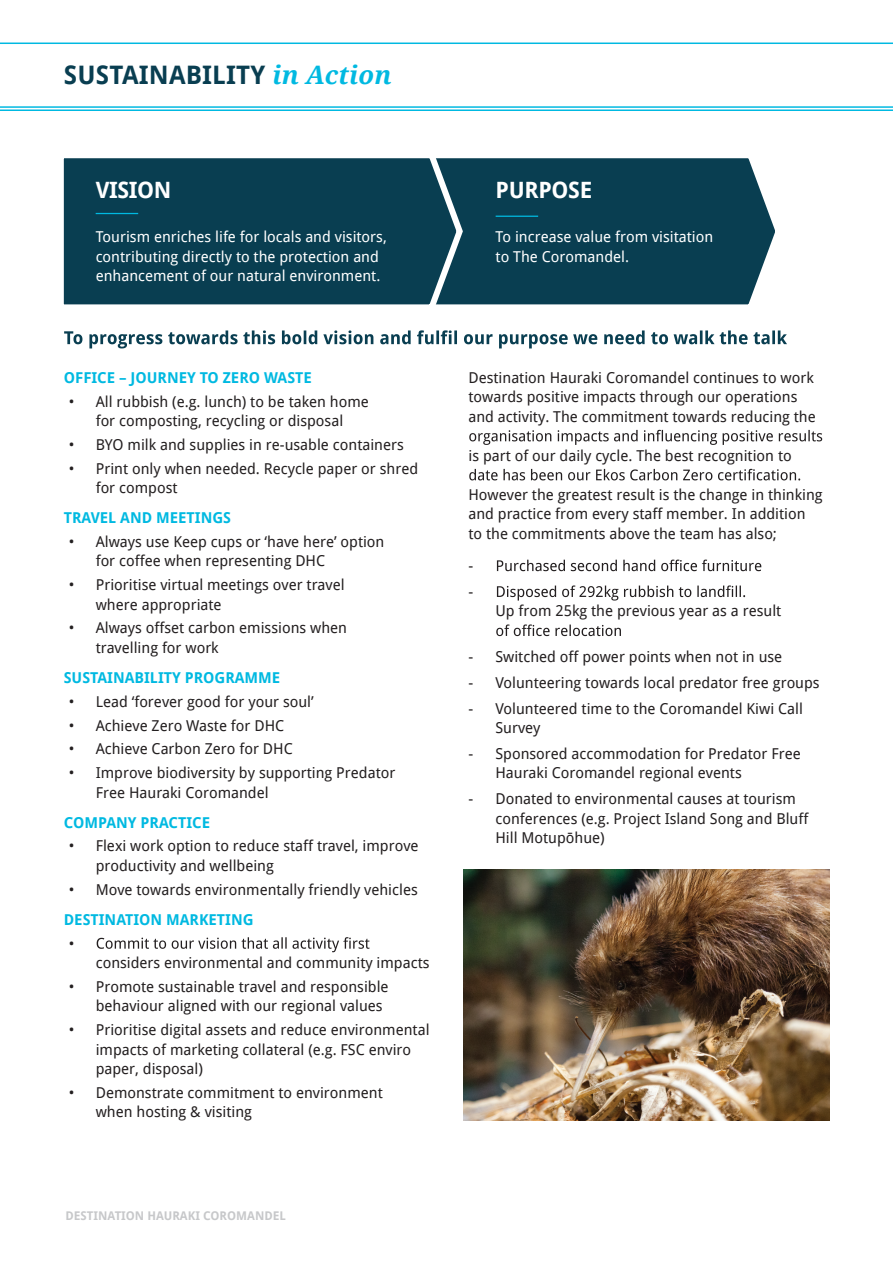
<style>
.page{position:relative;width:893px;height:1263px;background:#fff}
.page>*{position:absolute;margin:0;border:0;box-sizing:border-box;transform-origin:0 0}
.t1{font:700 25.5px "Droid Sans";letter-spacing:.005em;color:#093e51}
.t2{font:700 22.5px "Droid Sans";letter-spacing:-.015em;color:#fff}
.t3{font:15px/19.5px "Droid Sans";color:#231f20}
.t4{font:15px/19.5px "Droid Sans";color:#fff}
.t5{font:700 15px "Droid Sans";color:#00b9e1}
.t6{font:700 12px "Droid Sans";color:#c7c8ca}
.s1{font-family:"Droid Serif";font-style:italic;color:#00b9e1}
</style>
<div class="page">
<hr style="left:0;top:106px;width:893px;height:2px;background:#00b9e1">
<hr style="left:0;top:109px;width:893px;height:2px;background:#00b9e1">
<hr style="left:0;top:43px;width:893px;height:1px;background:#00b9e1">
<svg style="left:64px;top:330px;width:723px;height:18px"></svg>
<div style="left:466px;top:158px;width:309px;height:147px;background:#093e51"></div>
<hr style="left:496px;top:216px;width:42px;height:1px;background:#00b9e1">
<div style="left:63px;top:158px;width:403px;height:147px;background:#093e51"></div>
<hr style="left:96px;top:213px;width:42px;height:1px;background:#00b9e1">
<svg style="left:97px;top:937px;width:272px;height:15px"></svg>
<svg style="left:469px;top:430px;width:353px;height:15px"></svg>
<svg style="left:469px;top:469px;width:331px;height:11px"></svg>
<svg style="left:497px;top:560px;width:264px;height:11px"></svg>
<svg style="left:497px;top:585px;width:248px;height:15px"></svg>
<svg style="left:496px;top:624px;width:125px;height:12px"></svg>
<img style="left:463px;top:870px;width:366px;height:250px">
<h1 class="t1" style="left:64px;top:59px;width:329px">SUSTAINABILITY <span class="s1">in Action</span></h1>
<h2 class="t2" style="left:96px;top:175px;width:77px">VISION</h2>
<p class="t4" style="left:96px;top:227px;width:293px">Tourism enriches life for locals and visitors, contributing directly to the protection and enhancement of our natural environment.</p>
<p class="t5" style="left:64px;top:368px;width:250px">OFFICE – JOURNEY TO ZERO WASTE</p>
<p class="t3" style="left:69px;top:391px;width:302px;text-align:center">• All rubbish (e.g. lunch) to be taken home for composting, recycling or disposal</p>
<p class="t3" style="left:69px;top:435px;width:337px">• BYO milk and supplies in re-usable containers</p>
<p class="t3" style="left:96px;top:458px;width:324px;text-indent:-27px">• Print only when needed. Recycle paper or shred for compost</p>
<p class="t5" style="left:64px;top:508px;width:169px">TRAVEL AND MEETINGS</p>
<p class="t3" style="left:96px;top:532px;width:290px;text-indent:-27px">• Always use Keep cups or ‘have here’ option for coffee when representing DHC</p>
<p class="t3" style="left:96px;top:575px;width:250px;text-indent:-27px">• Prioritise virtual meetings over travel where appropriate</p>
<p class="t3" style="left:96px;top:618px;width:253px;text-indent:-27px">• Always offset carbon emissions when travelling for work</p>
<p class="t5" style="left:64px;top:668px;width:218px">SUSTAINABILITY PROGRAMME</p>
<p class="t3" style="left:69px;top:692px;width:247px">• Lead ‘forever good for your soul’</p>
<p class="t3" style="left:69px;top:715px;width:217px">• Achieve Zero Waste for DHC</p>
<p class="t3" style="left:69px;top:739px;width:226px">• Achieve Carbon Zero for DHC</p>
<p class="t3" style="left:96px;top:763px;width:301px;text-indent:-27px">• Improve biodiversity by supporting Predator<br>Free Hauraki Coromandel</p>
<p class="t5" style="left:64px;top:813px;width:148px">COMPANY PRACTICE</p>
<p class="t3" style="left:96px;top:836px;width:324px;text-indent:-27px">• Flexi work option to reduce staff travel, improve productivity and wellbeing</p>
<p class="t3" style="left:69px;top:880px;width:351px">• Move towards environmentally friendly vehicles</p>
<p class="t5" style="left:64px;top:910px;width:191px">DESTINATION MARKETING</p>
<p class="t3" style="left:69px;top:933px;width:7px">•</p>
<p class="t3" style="left:96px;top:953px;width:335px">considers environmental and community impacts</p>
<p class="t3" style="left:96px;top:977px;width:294px;text-indent:-27px">• Promote sustainable travel and responsible behaviour aligned with our regional values</p>
<p class="t3" style="left:96px;top:1020px;width:335px;text-indent:-27px">• Prioritise digital assets and reduce environmental impacts of marketing collateral (e.g. FSC enviro paper, disposal)</p>
<p class="t3" style="left:96px;top:1083px;width:289px;text-indent:-27px">• Demonstrate commitment to environment when hosting &amp; visiting</p>
<p class="t6" style="left:66px;top:1208px;width:222px">DESTINATION HAURAKI COROMANDEL</p>
<h2 class="t2" style="left:496px;top:175px;width:98px">PURPOSE</h2>
<p class="t4" style="left:496px;top:227px;width:219px">To increase value from visitation to The Coromandel.</p>
<p class="t3" style="left:468px;top:368px;width:349px">Destination Hauraki Coromandel continues to work towards positive impacts through our operations and activity. The commitment towards reducing the</p>
<p class="t3" style="left:468px;top:446px;width:325px">is part of our daily cycle. The best recognition to</p>
<p class="t3" style="left:468px;top:485px;width:356px">However the greatest result is the change in thinking and practice from every staff member. In addition to the commitments above the team has also;</p>
<p class="t3" style="left:468px;top:553px;width:6px;line-height:26px">- -</p>
<p class="t3" style="left:495px;top:601px;width:287px">Up from 25kg the previous year as a result</p>
<p class="t3" style="left:468px;top:647px;width:315px">- Switched off power points when not in use</p>
<p class="t3" style="left:468px;top:673px;width:353px">- Volunteering towards local predator free groups</p>
<p class="t3" style="left:495px;top:698px;width:309px;text-indent:-27px">- Volunteered time to the Coromandel Kiwi Call<br>Survey</p>
<p class="t3" style="left:495px;top:744px;width:307px;text-indent:-27px">- Sponsored accommodation for Predator Free<br>Hauraki Coromandel regional events</p>
<p class="t3" style="left:495px;top:789px;width:314px;text-indent:-27px">- Donated to environmental causes at tourism conferences (e.g. Project Island Song and Bluff<br>Hill Motupōhue)</p>
</div>
